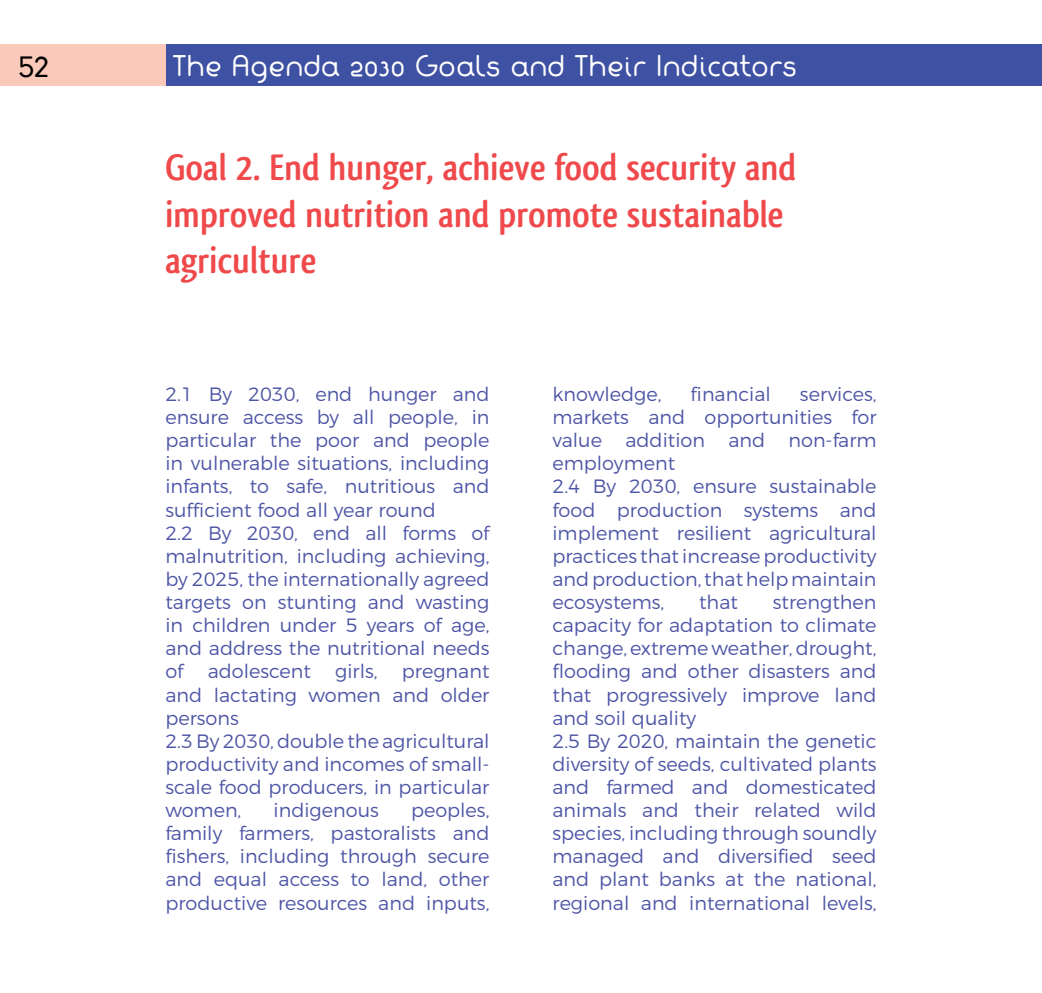
<style>
.page{position:relative;width:1042px;height:993px;background:#fff}
.page>*{position:absolute;margin:0;border:0;box-sizing:border-box;transform-origin:0 0}
.t1{font:700 38.5px/46.2px "Qlassik";color:#ef494b}
.t2{font:28px "Arvo";color:#000}
.t3{font:26.25px "Fabada";color:#fff}
.t4{font:300 19.25px/23.1px "Montserrat";color:#4d55a5}
</style>
<div class="page">
<div style="left:0;top:45px;width:1042px;height:41px;background:#3e51a3"></div>
<div style="left:0;top:45px;width:165px;height:41px;background:#fbc9ba"></div>
<h2 class="t2" style="left:19px;top:50px;width:32px">52</h2>
<h3 class="t3" style="left:173px;top:48px;width:626px">The Agenda 2030 Goals and Their Indicators</h3>
<h1 class="t1" style="left:165px;top:144px;width:633px">Goal 2. End hunger, achieve food security and improved nutrition and promote sustainable agriculture</h1>
<p class="t4" style="left:165px;top:381px;width:326px">2.1 By 2030, end hunger and ensure access by all people, in particular the poor and people in vulnerable situations, including infants, to safe, nutritious and sufficient food all year round<br>2.2 By 2030, end all forms of malnutrition, including achieving, by 2025, the internationally agreed targets on stunting and wasting in children under 5 years of age, and address the nutritional needs of</p>
<p class="t4" style="left:208px;top:658px;width:105px">adolescent</p>
<p class="t4" style="left:335px;top:658px;width:44px">girls,</p>
<p class="t4" style="left:165px;top:658px;width:326px;text-indent:236px">pregnant and lactating women and older persons<br>2.3 By 2030, double the agricultural productivity and incomes of small&shy;scale food producers, in particular women,</p>
<p class="t4" style="left:165px;top:796px;width:326px;text-align:justify;text-indent:246px">peoples, family farmers, pastoralists and fishers, including through secure and equal access to land, other productive resources and inputs,</p>
<p class="t4" style="left:274px;top:796px;width:107px">indigenous</p>
<p class="t4" style="left:552px;top:381px;width:110px">knowledge,</p>
<p class="t4" style="left:690px;top:381px;width:82px">financial</p>
<p class="t4" style="left:552px;top:381px;width:326px;text-indent:247px">services, markets and opportunities for value addition and non-farm employment<br>2.4 By 2030, ensure sustainable food production systems and implement resilient agricultural practices that increase productivity and production, that help maintain ecosystems,</p>
<p class="t4" style="left:552px;top:588px;width:326px;text-indent:220px">strengthen capacity for adaptation to climate change, extreme weather, drought, flooding and other disasters and that progressively improve land and soil quality<br>2.5 By 2020, maintain the genetic diversity of seeds, cultivated plants and farmed and domesticated animals and their related wild species, including through soundly managed and diversified seed and plant banks at the national, regional and international levels,</p>
<p class="t4" style="left:699px;top:588px;width:40px">that</p>
</div>
